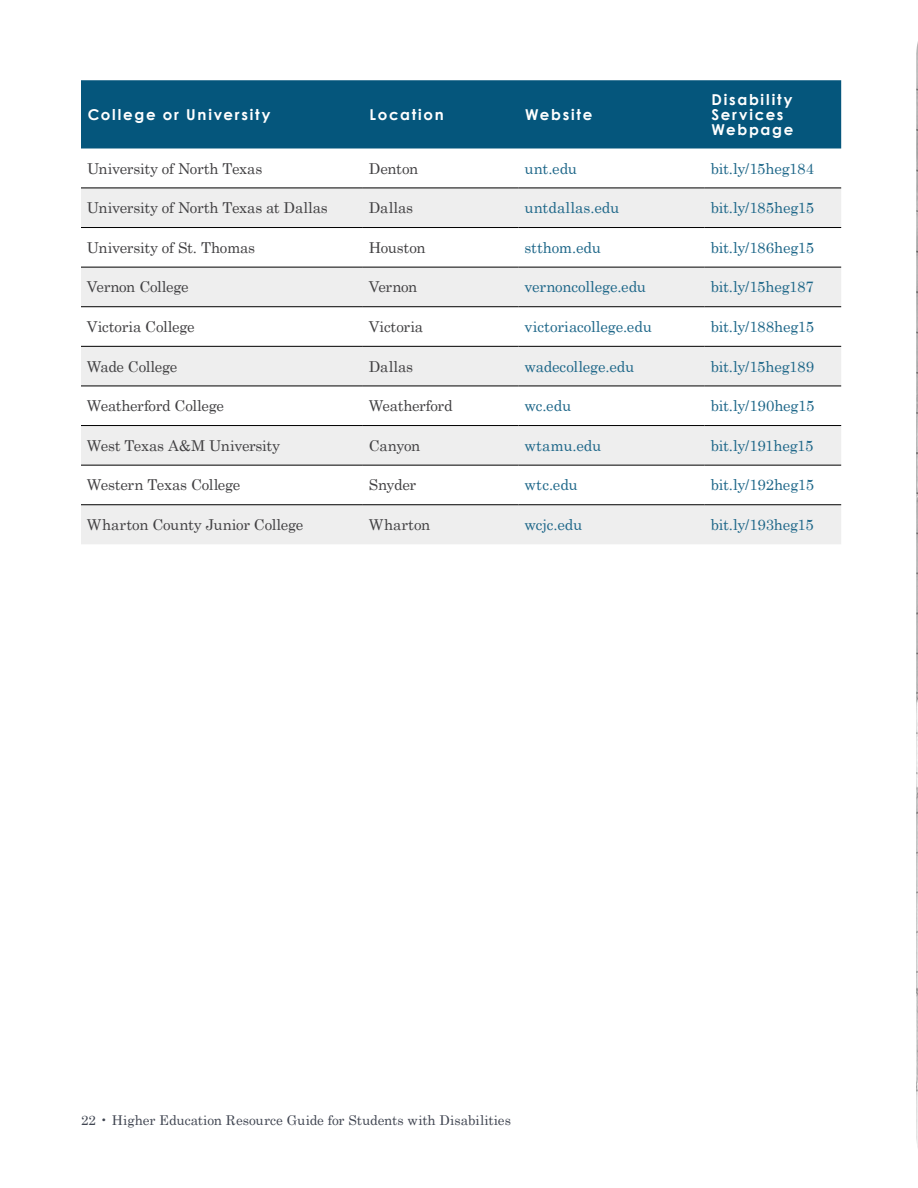
<style>
.page{position:relative;width:918px;height:1188px;background:#fff}
.page>*{position:absolute;margin:0;border:0;box-sizing:border-box;transform-origin:0 0}
.College_table_-_text{font:15px "Century";letter-spacing:-.02em;color:#414042}
.college_table_links{font:15px "Century Schoolbook";letter-spacing:-.02em;color:#1e6789}
.College_Tables_-_Tit{font:700 15px/15px "Century Gothic";letter-spacing:.115em;color:#fff}
.college_table_links-2{font:15px "Century Schoolbook";color:#1e6789}
.College_table_-_text-2{font:15px "Century";letter-spacing:.005em;color:#414042}
.t1{font:13.5px "Century";color:#404551}
</style>
<div class="page">
<div style="left:81px;top:80px;width:760px;height:68px;background:#05567c"></div>
<svg style="left:81px;top:189px;width:760px;height:355px;fill:#eee"></svg>
<hr style="left:81px;top:188px;width:282px;height:1px;background:#000">
<hr style="left:363px;top:188px;width:155px;height:1px;background:#000">
<hr style="left:518px;top:188px;width:187px;height:1px;background:#000">
<hr style="left:705px;top:188px;width:136px;height:1px;background:#000">
<hr style="left:81px;top:227px;width:282px;height:1px;background:#000">
<hr style="left:363px;top:227px;width:155px;height:1px;background:#000">
<hr style="left:518px;top:227px;width:187px;height:1px;background:#000">
<hr style="left:705px;top:227px;width:136px;height:1px;background:#000">
<hr style="left:81px;top:267px;width:282px;height:1px;background:#000">
<hr style="left:363px;top:267px;width:155px;height:1px;background:#000">
<hr style="left:518px;top:267px;width:187px;height:1px;background:#000">
<hr style="left:705px;top:267px;width:136px;height:1px;background:#000">
<hr style="left:81px;top:306px;width:282px;height:1px;background:#000">
<hr style="left:363px;top:306px;width:155px;height:1px;background:#000">
<hr style="left:518px;top:306px;width:187px;height:1px;background:#000">
<hr style="left:705px;top:306px;width:136px;height:1px;background:#000">
<hr style="left:81px;top:346px;width:282px;height:1px;background:#000">
<hr style="left:363px;top:346px;width:155px;height:1px;background:#000">
<hr style="left:518px;top:346px;width:187px;height:1px;background:#000">
<hr style="left:705px;top:346px;width:136px;height:1px;background:#000">
<hr style="left:81px;top:386px;width:282px;height:1px;background:#000">
<hr style="left:363px;top:386px;width:155px;height:1px;background:#000">
<hr style="left:518px;top:386px;width:187px;height:1px;background:#000">
<hr style="left:705px;top:386px;width:136px;height:1px;background:#000">
<hr style="left:81px;top:425px;width:282px;height:1px;background:#000">
<hr style="left:363px;top:425px;width:155px;height:1px;background:#000">
<hr style="left:518px;top:425px;width:187px;height:1px;background:#000">
<hr style="left:705px;top:425px;width:136px;height:1px;background:#000">
<hr style="left:81px;top:465px;width:282px;height:1px;background:#000">
<hr style="left:363px;top:465px;width:155px;height:1px;background:#000">
<hr style="left:518px;top:465px;width:187px;height:1px;background:#000">
<hr style="left:705px;top:465px;width:136px;height:1px;background:#000">
<hr style="left:81px;top:504px;width:282px;height:1px;background:#000">
<hr style="left:363px;top:504px;width:155px;height:1px;background:#000">
<hr style="left:518px;top:504px;width:187px;height:1px;background:#000">
<hr style="left:705px;top:504px;width:136px;height:1px;background:#000">
<img style="left:916px;top:41px;width:2px;height:1107px">
<h3 class="College_Tables_-_Tit" style="left:88px;top:107px;width:184px">College or University</h3>
<h3 class="College_Tables_-_Tit" style="left:370px;top:107px;width:76px">Location</h3>
<h3 class="College_Tables_-_Tit" style="left:525px;top:107px;width:69px">Website</h3>
<h3 class="College_Tables_-_Tit" style="left:711px;top:92px;width:83px">Disability<br>Services<br>Webpage</h3>
<p class="College_table_-_text" style="left:87px;top:156px;width:177px">University of North Texas</p>
<p class="College_table_-_text" style="left:369px;top:156px;width:51px">Denton</p>
<p class="college_table_links" style="left:524px;top:159px;width:54px">unt.edu</p>
<p class="college_table_links" style="left:711px;top:159px;width:105px">bit.ly/15heg184</p>
<p class="College_table_-_text" style="left:87px;top:195px;width:242px">University of North Texas at Dallas</p>
<p class="College_table_-_text" style="left:369px;top:195px;width:46px">Dallas</p>
<p class="college_table_links-2" style="left:524px;top:198px;width:96px">untdallas.edu</p>
<p class="college_table_links" style="left:711px;top:198px;width:105px">bit.ly/185heg15</p>
<p class="College_table_-_text" style="left:87px;top:235px;width:170px">University of St. Thomas</p>
<p class="College_table_-_text" style="left:369px;top:235px;width:58px">Houston</p>
<p class="college_table_links" style="left:524px;top:238px;width:78px">stthom.edu</p>
<p class="college_table_links" style="left:711px;top:238px;width:105px">bit.ly/186heg15</p>
<p class="College_table_-_text" style="left:87px;top:274px;width:103px">Vernon College</p>
<p class="College_table_-_text" style="left:369px;top:274px;width:50px">Vernon</p>
<p class="college_table_links" style="left:524px;top:278px;width:123px">vernoncollege.edu</p>
<p class="college_table_links" style="left:711px;top:278px;width:105px">bit.ly/15heg187</p>
<p class="College_table_-_text" style="left:87px;top:314px;width:109px">Victoria College</p>
<p class="College_table_-_text" style="left:369px;top:314px;width:56px">Victoria</p>
<p class="college_table_links" style="left:524px;top:317px;width:129px">victoriacollege.edu</p>
<p class="college_table_links" style="left:711px;top:317px;width:105px">bit.ly/188heg15</p>
<p class="College_table_-_text" style="left:87px;top:354px;width:92px">Wade College</p>
<p class="College_table_-_text" style="left:369px;top:354px;width:46px">Dallas</p>
<p class="college_table_links" style="left:524px;top:357px;width:111px">wadecollege.edu</p>
<p class="college_table_links" style="left:711px;top:357px;width:105px">bit.ly/15heg189</p>
<p class="College_table_-_text" style="left:87px;top:393px;width:139px">Weatherford College</p>
<p class="College_table_-_text" style="left:369px;top:393px;width:85px">Weatherford</p>
<p class="college_table_links" style="left:524px;top:396px;width:48px">wc.edu</p>
<p class="college_table_links" style="left:711px;top:396px;width:105px">bit.ly/190heg15</p>
<p class="College_table_-_text" style="left:87px;top:433px;width:195px">West Texas A&amp;M University</p>
<p class="College_table_-_text" style="left:369px;top:433px;width:53px">Canyon</p>
<p class="college_table_links-2" style="left:524px;top:436px;width:78px">wtamu.edu</p>
<p class="college_table_links" style="left:711px;top:436px;width:104px">bit.ly/191heg15</p>
<p class="College_table_-_text" style="left:87px;top:472px;width:155px">Western Texas College</p>
<p class="College_table_-_text" style="left:369px;top:472px;width:49px">Snyder</p>
<p class="college_table_links" style="left:524px;top:476px;width:55px">wtc.edu</p>
<p class="college_table_links" style="left:711px;top:476px;width:105px">bit.ly/192heg15</p>
<p class="College_table_-_text" style="left:87px;top:512px;width:218px">Wharton County Junior College</p>
<p class="College_table_-_text-2" style="left:369px;top:512px;width:63px">Wharton</p>
<p class="college_table_links" style="left:524px;top:515px;width:59px">wcjc.edu</p>
<p class="college_table_links" style="left:711px;top:515px;width:105px">bit.ly/193heg15</p>
<p class="t1" style="left:81px;top:1109px;width:431px">22 • Higher Education Resource Guide for Students with Disabilities</p>
</div>
